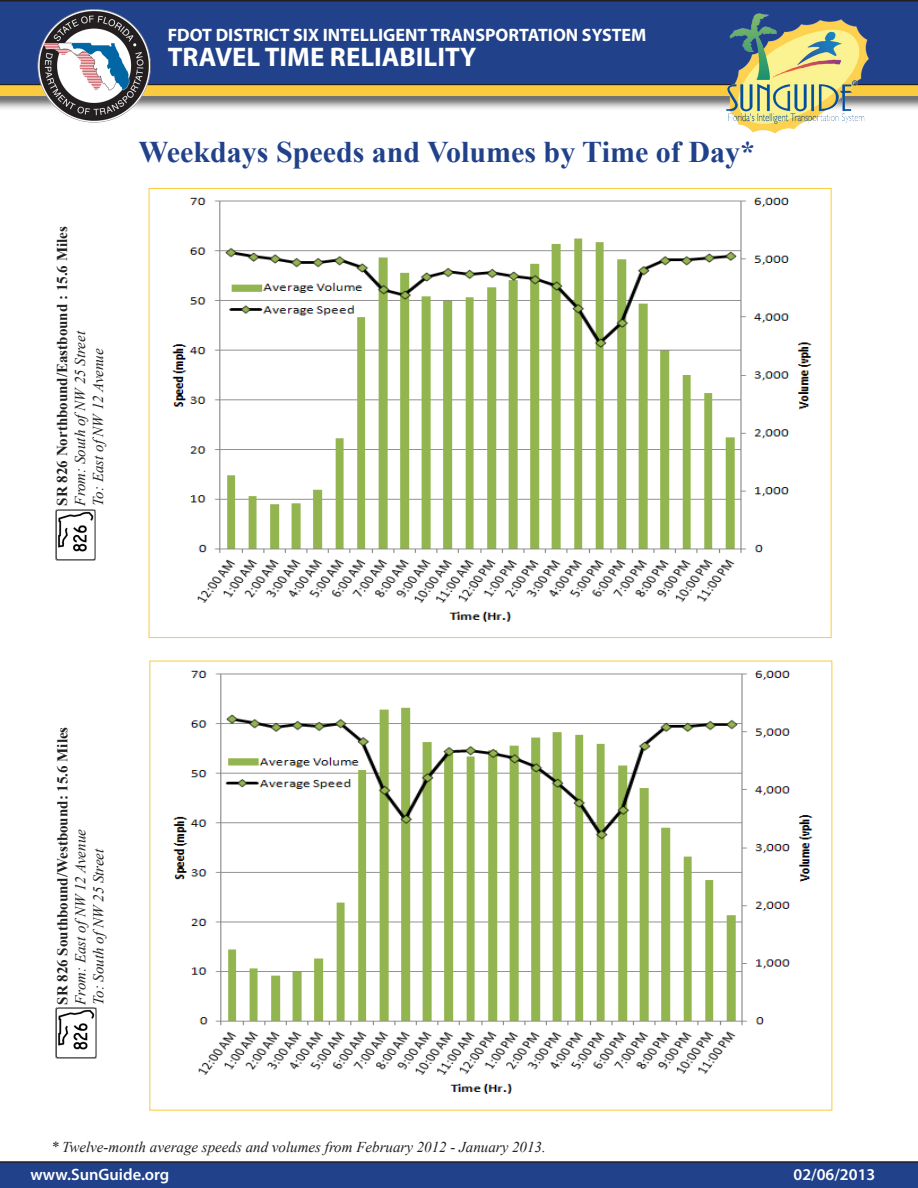
<style>
.page{position:relative;width:918px;height:1188px;background:#fff}
.page>*{position:absolute;margin:0;border:0;box-sizing:border-box;transform-origin:0 0}
.t1{font:700 30px "Times New Roman";color:#21428b}
.t2{font:700 27px "Myriad Pro";color:#fff}
.t3{font:700 18px "Myriad Pro";color:#fff}
.t4{font:600 16.5px "Myriad Pro";color:#fff}
.t5{font:italic 15px "Times New Roman";color:#231f20}
.t6{font:700 15px "Times New Roman";color:#231f20}
</style>
<div class="page">
<div style="left:0;top:0;width:918px;height:84px;background:#21428b"></div>
<div style="left:0;top:84px;width:918px;height:27px;background:#231f20;opacity:.75"></div>
<div style="left:0;top:86px;width:918px;height:10px;background:#faca3f"></div>
<img style="left:37px;top:10px;width:113px;height:112px">
<img style="left:715px;top:10px;width:166px;height:124px">
<svg style="left:0;top:1161px;width:918px;height:27px;background:#234186"></svg>
<img style="left:55px;top:509px;width:41px;height:51px">
<img style="left:171px;top:197px;width:641px;height:425px">
<img style="left:172px;top:670px;width:641px;height:424px">
<img style="left:56px;top:1008px;width:40px;height:51px">
<p class="t3" style="left:168px;top:23px;width:480px">FDOT DISTRICT SIX INTELLIGENT TRANSPORTATION SYSTEM</p>
<h2 class="t2" style="left:168px;top:40px;width:310px">TRAVEL TIME RELIABILITY</h2>
<p class="t6" style="left:52px;top:506px;width:281px;rotate:-90deg">SR 826 Northbound/Eastbound : 15.6 Miles</p>
<p class="t5" style="left:70px;top:506px;width:176px;rotate:-90deg">From: South ofNW 25 Street</p>
<p class="t5" style="left:88px;top:506px;width:159px;rotate:-90deg">To: East ofNW 12 Avenue</p>
<p class="t1" style="left:139px;top:131px;width:618px">Weekdays Speeds and Volumes by Time of Day*</p>
<p class="t6" style="left:52px;top:1005px;width:279px;rotate:-90deg">SR 826 Southbound/Westbound: 15.6 Miles</p>
<p class="t5" style="left:70px;top:1005px;width:177px;rotate:-90deg">From: East ofNW 12 Avenue</p>
<p class="t5" style="left:88px;top:1005px;width:158px;rotate:-90deg">To: South ofNW 25 Street</p>
<p class="t5" style="left:51px;top:1137px;width:496px">* Twelve-month average speeds and volumes from February 2012 - January 2013.</p>
<p class="t4" style="left:30px;top:1164px;width:141px">www.SunGuide.org</p>
<p class="t4" style="left:794px;top:1164px;width:83px">02/06/2013</p>
</div>
